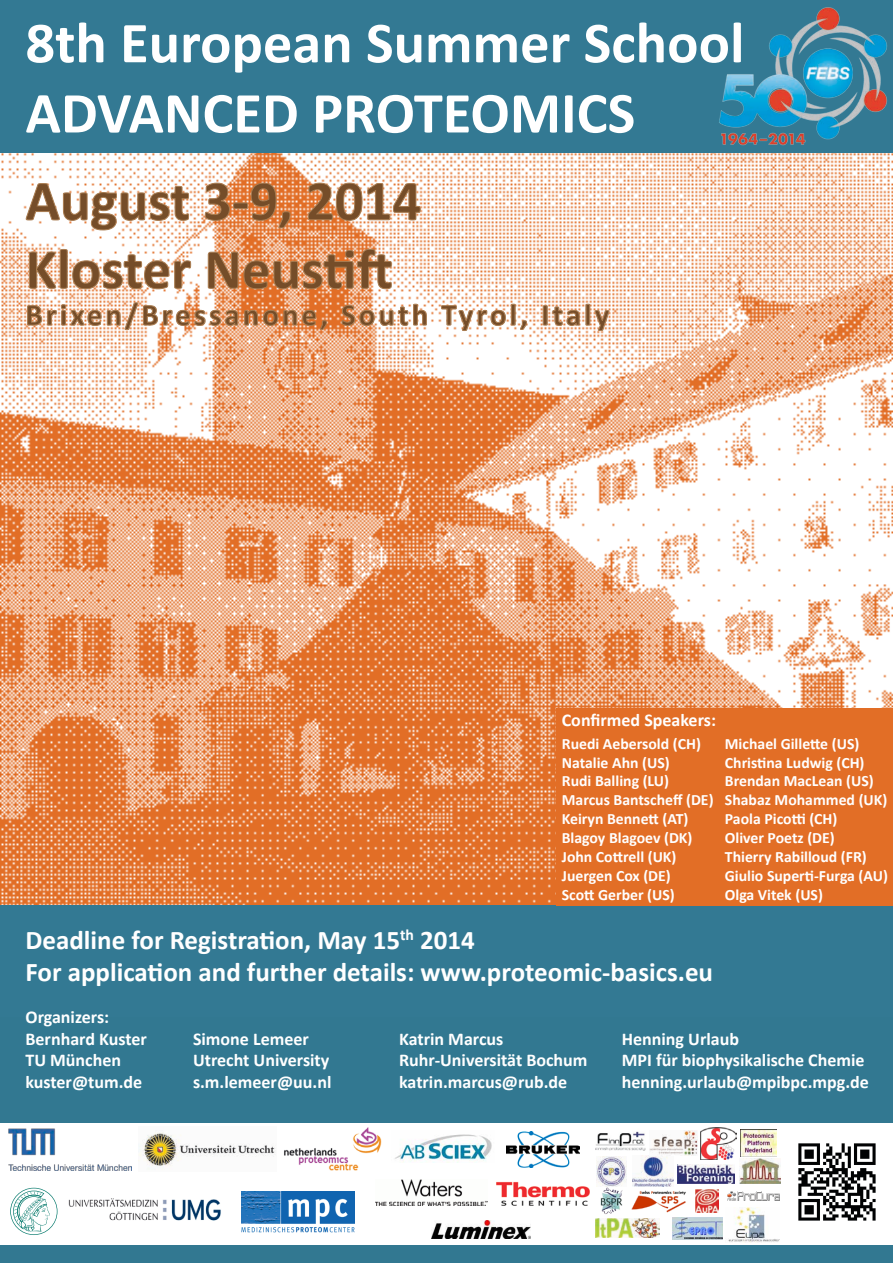
<style>
.page{position:relative;width:893px;height:1263px;background:#fff}
.page>*{position:absolute;margin:0;border:0;box-sizing:border-box;transform-origin:0 0}
.t1{font:700 58.5px/70.2px "Calibri";color:#fff}
.t2{font:700 57px/68.4px "Calibri";color:#754d29}
.t3{font:700 30.75px "Calibri";letter-spacing:.1em;color:#754d29}
.t4{font:700 27px/32.4px "Calibri";color:#fff}
.t5{font:700 18px/21.6px "Calibri";color:#fff}
.t6{font:700 15.75px/18.9px "Calibri";color:#fff}
</style>
<div class="page">
<div style="left:0;top:1017px;width:893px;height:246px;background:#327891"></div>
<div style="left:0;top:1124px;width:893px;height:121px;background:#fff"></div>
<img style="left:798px;top:1143px;width:78px;height:78px">
<img style="left:739px;top:1159px;width:41px;height:24px">
<img style="left:678px;top:1164px;width:56px;height:19px">
<img style="left:596px;top:1157px;width:30px;height:29px">
<img style="left:9px;top:1129px;width:123px;height:41px">
<img style="left:68px;top:1198px;width:153px;height:23px">
<img style="left:672px;top:1217px;width:50px;height:22px">
<img style="left:631px;top:1190px;width:55px;height:23px">
<img style="left:595px;top:1219px;width:65px;height:18px">
<img style="left:596px;top:1131px;width:49px;height:19px">
<img style="left:701px;top:1128px;width:36px;height:32px">
<img style="left:740px;top:1130px;width:36px;height:26px">
<img style="left:496px;top:1181px;width:94px;height:25px">
<img style="left:394px;top:1134px;width:98px;height:28px">
<img style="left:696px;top:1189px;width:23px;height:23px">
<img style="left:633px;top:1156px;width:41px;height:30px">
<svg style="left:10px;top:1188px;width:47px;height:47px"></svg>
<img style="left:242px;top:1191px;width:112px;height:42px">
<img style="left:728px;top:1208px;width:51px;height:34px">
<img style="left:728px;top:1191px;width:51px;height:9px">
<img style="left:600px;top:1186px;width:23px;height:28px">
<img style="left:375px;top:1180px;width:113px;height:26px">
<img style="left:431px;top:1220px;width:99px;height:18px">
<img style="left:649px;top:1130px;width:48px;height:25px">
<img style="left:506px;top:1131px;width:73px;height:37px">
<img style="left:0;top:153px;width:893px;height:753px">
<svg style="left:25px;top:183px;width:164px;height:48px"></svg>
<svg style="left:204px;top:182px;width:87px;height:47px;background:#e39767"></svg>
<svg style="left:307px;top:182px;width:114px;height:39px"></svg>
<svg style="left:28px;top:249px;width:163px;height:41px"></svg>
<svg style="left:207px;top:248px;width:185px;height:42px;background:#e4a379"></svg>
<svg style="left:27px;top:302px;width:300px;height:28px"></svg>
<svg style="left:341px;top:303px;width:86px;height:23px"></svg>
<svg style="left:441px;top:303px;width:86px;height:28px"></svg>
<svg style="left:542px;top:303px;width:68px;height:28px"></svg>
<div style="left:0;top:906px;width:893px;height:111px;background:#337993"></div>
<div style="left:0;top:0;width:893px;height:153px;background:#337993"></div>
<img style="left:138px;top:1132px;width:138px;height:38px">
<img style="left:284px;top:1127px;width:98px;height:44px">
<div style="left:556px;top:708px;width:337px;height:198px;background:#e26e26"></div>
<img style="left:719px;top:7px;width:168px;height:139px">
<h1 class="t1" style="left:26px;top:8px;width:720px">8th European Summer School<br>ADVANCED PROTEOMICS</h1>
<h2 class="t2" style="left:26px;top:167px;width:397px">August 3-9, 2014<br>Kloster Neustift</h2>
<h3 class="t3" style="left:26px;top:295px;width:585px">Brixen/Bressanone, South Tyrol, Italy</h3>
<p class="t5" style="left:562px;top:709px;width:156px">Confirmed Speakers:</p>
<p class="t6" style="left:562px;top:734px;width:153px">Ruedi Aebersold (CH)<br>Natalie Ahn (US)<br>Rudi Balling (LU)<br>Marcus Bantscheff (DE)<br>Keiryn Bennett (AT)<br>Blagoy Blagoev (DK)<br>John Cottrell (UK)<br>Juergen Cox (DE)<br>Scott Gerber (US)</p>
<p class="t6" style="left:725px;top:734px;width:165px">Michael Gillette (US)<br>Christina Ludwig (CH)<br>Brendan MacLean (US)<br>Shabaz Mohammed (UK)<br>Paola Picotti (CH)<br>Oliver Poetz (DE)<br>Thierry Rabilloud (FR)<br>Giulio Superti-Furga (AU)<br>Olga Vitek (US)</p>
<h3 class="t4" style="left:26px;top:923px;width:689px">Deadline for Registration, May 15<sup>th</sup> 2014<br>For application and further details: www.proteomic-basics.eu</h3>
<p class="t5" style="left:26px;top:1006px;width:123px">Organizers:<br>Bernhard Kuster<br>TU München kuster@tum.de</p>
<p class="t5" style="left:193px;top:1028px;width:140px">Simone Lemeer<br>Utrecht University s.m.lemeer@uu.nl</p>
<p class="t5" style="left:399px;top:1028px;width:190px">Katrin Marcus<br>Ruhr-Universität Bochum katrin.marcus@rub.de</p>
<p class="t5" style="left:622px;top:1028px;width:249px">Henning Urlaub<br>MPI für biophysikalische Chemie henning.urlaub@mpibpc.mpg.de</p>
</div>
